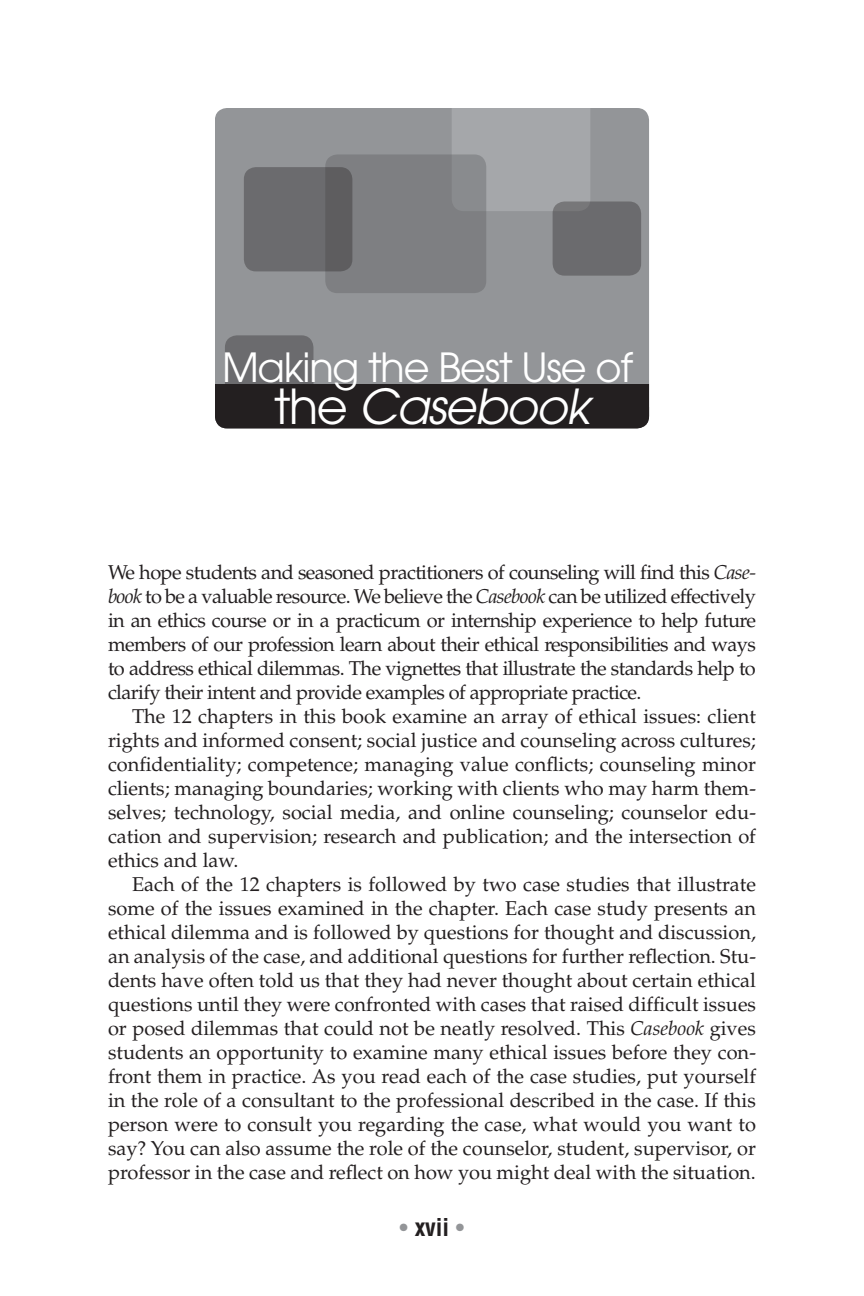
<style>
.page{position:relative;width:864px;height:1296px;background:#fff}
.page>*{position:absolute;margin:0;border:0;box-sizing:border-box;transform-origin:0 0}
.t1{font:italic 48px "Avant Garde";letter-spacing:-.03em;color:#fff}
.t2{font:40px "Avant Garde";letter-spacing:-.03em;color:#fff}
.t3{font:700 condensed 24px "Helvetica";color:#231f20}
._01_Body_Text{font:20px/24px "Palatino";color:#231f20;text-align:justify}
.s1{font-style:normal}
.s2{font-style:italic}
.s3{font-weight:400;font-stretch:normal;color:#939598}
</style>
<div class="page">
<div style="left:215px;top:108px;width:434px;height:276px;background:#939598"></div>
<div style="left:452px;top:108px;width:138px;height:103px;background:#a5a7aa"></div>
<div style="left:553px;top:201px;width:88px;height:75px;background:#6b6b6e;border-radius:12px"></div>
<div style="left:325px;top:154px;width:161px;height:139px;background:#7e7f82;border-radius:12px"></div>
<div style="left:244px;top:167px;width:108px;height:104px;background:linear-gradient(to right,#6f6f73,#616062);border-radius:12px"></div>
<div style="left:225px;top:335px;width:88px;height:75px;background:#6b6b6e;border-radius:12px"></div>
<div style="left:215px;top:384px;width:434px;height:44px;background:#231f20"></div>
<p class="t2" style="left:222px;top:344px;width:413px">Making the Best Use of</p>
<p class="t1" style="left:274px;top:378px;width:317px"><span class="s1">the</span> Casebook</p>
<p class="_01_Body_Text" style="left:108px;top:561px;width:650px">We hope students and seasoned practitioners of counseling will find this <span class="s2">Case&shy;book</span> to be a valuable resource. We believe the <span class="s2">Casebook</span> can be utilized effectively in an ethics course or in a practicum or internship experience to help future members of our profession learn about their ethical responsibilities and ways to address ethical dilemmas. The vignettes that illustrate the standards help to clarify their intent and provide examples of appropriate practice.</p>
<p class="_01_Body_Text" style="left:108px;top:705px;width:650px;text-indent:24px">The 12 chapters in this book examine an array of ethical issues: client rights and informed consent; social justice and counseling across cultures; confidentiality; competence; managing value conflicts; counseling minor clients; managing boundaries; working with clients who may harm them&shy;selves; technology, social media, and online counseling; counselor edu&shy;cation and supervision; research and publication; and the intersection of ethics and law.</p>
<p class="_01_Body_Text" style="left:108px;top:873px;width:650px;text-indent:24px">Each of the 12 chapters is followed by two case studies that illustrate some of the issues examined in the chapter. Each case study presents an ethical dilemma and is followed by questions for thought and discussion, an analysis of the case, and additional questions for further reflection. Stu&shy;dents have often told us that they had never thought about certain ethical questions until they were confronted with cases that raised difficult issues or posed dilemmas that could not be neatly resolved. This <span class="s2">Casebook</span> gives students an opportunity to examine many ethical issues before they con&shy;front them in practice. As you read each of the case studies, put yourself in the role of a consultant to the professional described in the case. If this person were to consult you regarding the case, what would you want to say? You can also assume the role of the counselor, student, supervisor, or professor in the case and reflect on how you might deal with the situation.</p>
<p class="t3" style="left:400px;top:1212px;width:66px"><span class="s3">•</span> xvii <span class="s3">•</span></p>
</div>
